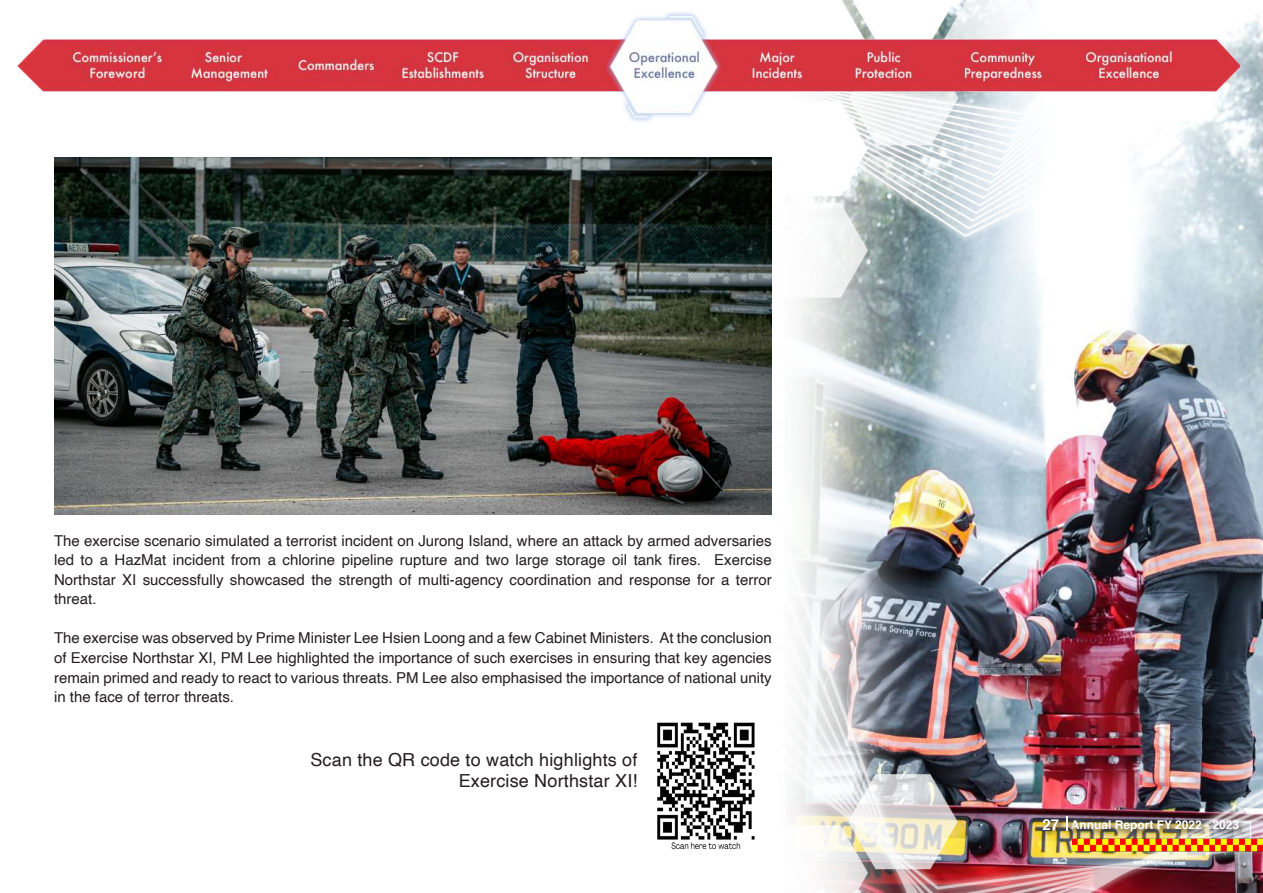
<style>
.page{position:relative;width:1263px;height:893px;background:#fff}
.page>*{position:absolute;margin:0;border:0;box-sizing:border-box;transform-origin:0 0}
.t1{font:18px/21px "Helvetica";letter-spacing:.01em;color:#231f20;text-align:right}
.t2{font:15px/19.5px "Helvetica";color:#231f20;text-align:justify}
.t3{font:700 12px "Helvetica";color:#fff}
.s1{font-size:15px}
</style>
<div class="page">
<img style="left:17px;top:0;width:1246px;height:893px">
<img style="left:54px;top:157px;width:717px;height:357px">
<img style="left:646px;top:699px;width:128px;height:163px">
<div style="left:1041px;top:817px;width:25px;height:20px;background:#231f20;opacity:.75"></div>
<div style="left:1070px;top:819px;width:176px;height:20px;background:#231f20;opacity:.75"></div>
<div style="left:1064px;top:815px;width:11px;height:24px;background:#231f20;opacity:.75"></div>
<svg style="left:1066px;top:816px;width:2px;height:15px"></svg>
<img style="left:1072px;top:839px;width:191px;height:12px">
<p class="t2" style="left:54px;top:531px;width:719px">The exercise scenario simulated a terrorist incident on Jurong Island, where an attack by armed adversaries led to a HazMat incident from a chlorine pipeline rupture and two large storage oil tank fires. Exercise Northstar XI successfully showcased the strength of multi-agency coordination and response for a terror threat.</p>
<p class="t2" style="left:54px;top:629px;width:719px">The exercise was observed by Prime Minister Lee Hsien Loong and a few Cabinet Ministers. At the conclusion of Exercise Northstar XI, PM Lee highlighted the importance of such exercises in ensuring that key agencies remain primed and ready to react to various threats. PM Lee also emphasised the importance of national unity in the face of terror threats.</p>
<p class="t1" style="left:310px;top:750px;width:329px">Scan the QR code to watch highlights of<br>Exercise Northstar XI!</p>
<p class="t3" style="left:1042px;top:815px;width:198px"><span class="s1">27</span> Annual Report FY 2022 - 2023</p>
</div>
